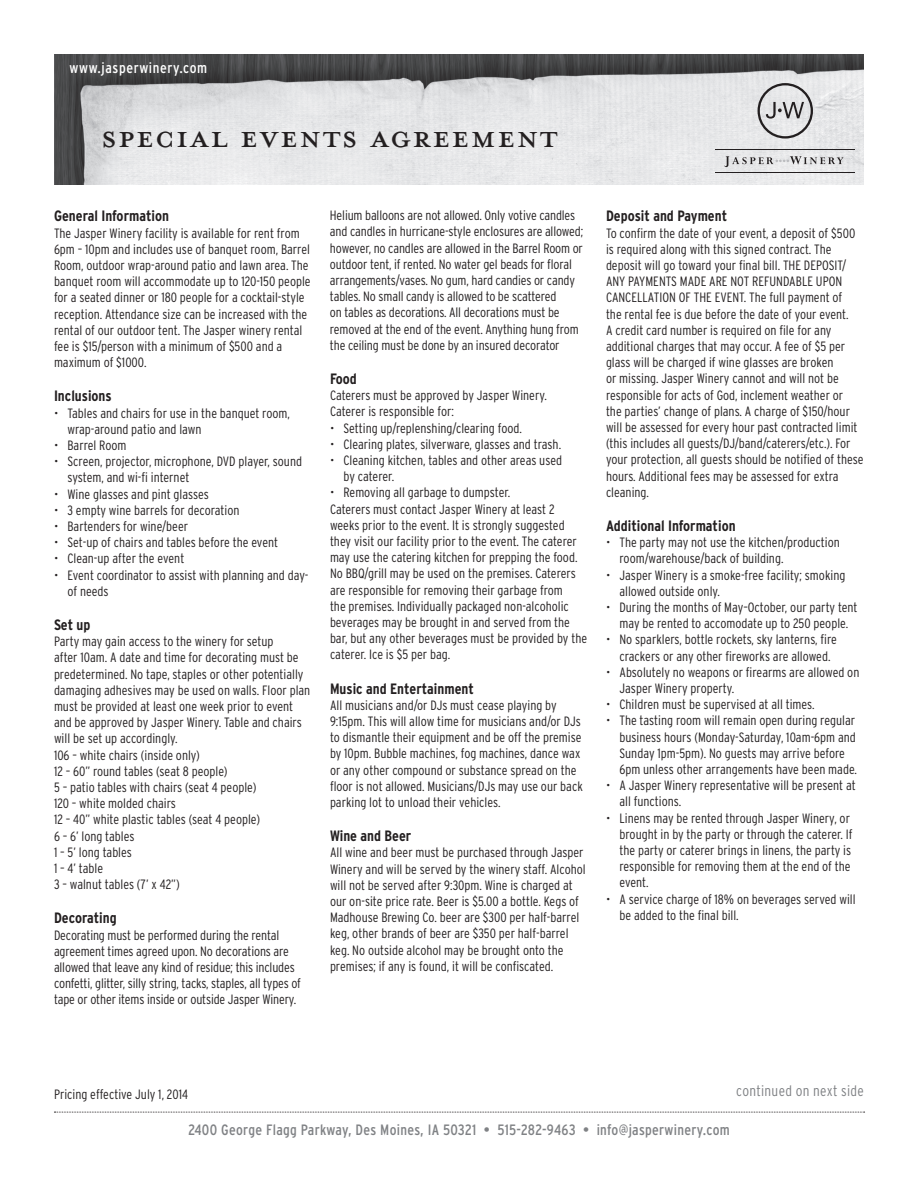
<style>
.page{position:relative;width:918px;height:1188px;background:#fff}
.page>*{position:absolute;margin:0;border:0;box-sizing:border-box;transform-origin:0 0}
.t1{font:45px "Mrs Eaves Petite Caps";letter-spacing:.02em;color:#231f20}
.t2{font:700 condensed 15px "Interstate";color:#231f20}
.t3{font:condensed 15px "Interstate";letter-spacing:.02em;color:#808285}
.t4{font:condensed 15px "Interstate";letter-spacing:.04em;color:#fff}
.t5{font:300 condensed 15px "Interstate";letter-spacing:.02em;color:#808285}
.t6{font:300 condensed 13.5px/16.2px "Interstate";color:#231f20}
</style>
<div class="page">
<img style="left:54px;top:54px;width:810px;height:130px">
<svg style="left:54px;top:1112px;width:811px;height:1px"></svg>
<svg style="left:758px;top:83px;width:55px;height:56px;background:#c2c1c3"></svg>
<hr style="left:716px;top:149px;width:139px;height:1px;background:#231f20">
<hr style="left:716px;top:172px;width:139px;height:1px;background:#231f20">
<svg style="left:724px;top:156px;width:120px;height:11px"></svg>
<p class="t4" style="left:70px;top:60px;width:139px">www.jasperwinery.com</p>
<h1 class="t1" style="left:101px;top:110px;width:458px">special events agreement</h1>
<p class="t2" style="left:54px;top:208px;width:117px">General Information</p>
<p class="t6" style="left:54px;top:225px;width:258px">The Jasper Winery facility is available for rent from 6pm – 10pm and includes use of banquet room, Barrel Room, outdoor wrap-around patio and lawn area. The banquet room will accommodate up to 120-150 people for a seated dinner or 180 people for a cocktail-style reception. Attendance size can be increased with the rental of our outdoor tent. The Jasper winery rental fee is $15/person with a minimum of $500 and a maximum of $1000.</p>
<p class="t2" style="left:54px;top:388px;width:59px">Inclusions</p>
<p class="t6" style="left:68px;top:405px;width:224px;text-indent:-14px">• Tables and chairs for use in the banquet room, wrap-around patio and lawn</p>
<p class="t6" style="left:54px;top:437px;width:74px">• Barrel Room</p>
<p class="t6" style="left:68px;top:453px;width:236px;text-indent:-14px">• Screen, projector, microphone, DVD player, sound system, and wi-fi internet</p>
<p class="t6" style="left:54px;top:486px;width:157px">• Wine glasses and pint glasses</p>
<p class="t6" style="left:54px;top:502px;width:187px">• 3 empty wine barrels for decoration</p>
<p class="t6" style="left:54px;top:518px;width:136px">• Bartenders for wine/beer</p>
<p class="t6" style="left:54px;top:534px;width:226px">• Set-up of chairs and tables before the event</p>
<p class="t6" style="left:54px;top:550px;width:132px">• Clean-up after the event</p>
<p class="t6" style="left:68px;top:567px;width:243px;text-indent:-14px">• Event coordinator to assist with planning and day&shy;of needs</p>
<p class="t2" style="left:54px;top:616px;width:38px">Set up</p>
<p class="t6" style="left:54px;top:633px;width:258px">Party may gain access to the winery for setup<br>after 10am. A date and time for decorating must be predetermined. No tape, staples or other potentially damaging adhesives may be used on walls. Floor plan must be provided at least one week prior to event and be approved by Jasper Winery. Table and chairs will be set up accordingly.<br>106 – white chairs (inside only)<br>12 – 60” round tables (seat 8 people)<br>5 – patio tables with chairs (seat 4 people)<br>120 – white molded chairs<br>12 – 40” white plastic tables (seat 4 people)<br>6 – 6’ long tables<br>1 – 5’ long tables<br>1 – 4’ table<br>3 – walnut tables (7’ x 42”)</p>
<p class="t2" style="left:54px;top:910px;width:64px">Decorating</p>
<p class="t6" style="left:54px;top:927px;width:249px">Decorating must be performed during the rental agreement times agreed upon. No decorations are allowed that leave any kind of residue; this includes confetti, glitter, silly string, tacks, staples, all types of tape or other items inside or outside Jasper Winery.</p>
<p class="t6" style="left:330px;top:207px;width:255px">Helium balloons are not allowed. Only votive candles and candles in hurricane-style enclosures are allowed; however, no candles are allowed in the Barrel Room or outdoor tent, if rented. No water gel beads for floral arrangements/vases. No gum, hard candies or candy tables. No small candy is allowed to be scattered<br>on tables as decorations. All decorations must be removed at the end of the event. Anything hung from the ceiling must be done by an insured decorator</p>
<p class="t2" style="left:330px;top:370px;width:28px">Food</p>
<p class="t6" style="left:330px;top:387px;width:218px">Caterers must be approved by Jasper Winery.<br>Caterer is responsible for:</p>
<p class="t6" style="left:330px;top:420px;width:193px">• Setting up/replenshing/clearing food.</p>
<p class="t6" style="left:330px;top:436px;width:233px">• Clearing plates, silverware, glasses and trash.</p>
<p class="t6" style="left:344px;top:452px;width:220px;text-indent:-14px">• Cleaning kitchen, tables and other areas used by caterer.</p>
<p class="t6" style="left:330px;top:484px;width:259px">• Removing all garbage to dumpster.<br>Caterers must contact Jasper Winery at least 2 weeks prior to the event. It is strongly suggested they visit our facility prior to the event. The caterer may use the catering kitchen for prepping the food.<br>No BBQ/grill may be used on the premises. Caterers are responsible for removing their garbage from<br>the premises. Individually packaged non-alcoholic beverages may be brought in and served from the bar, but any other beverages must be provided by the caterer. Ice is $5 per bag.</p>
<p class="t2" style="left:330px;top:680px;width:145px">Music and Entertainment</p>
<p class="t6" style="left:330px;top:697px;width:254px">All musicians and/or DJs must cease playing by 9:15pm. This will allow time for musicians and/or DJs to dismantle their equipment and be off the premise by 10pm. Bubble machines, fog machines, dance wax or any other compound or substance spread on the floor is not allowed. Musicians/DJs may use our back parking lot to unload their vehicles.</p>
<p class="t2" style="left:330px;top:827px;width:83px">Wine and Beer</p>
<p class="t6" style="left:330px;top:844px;width:257px">All wine and beer must be purchased through Jasper Winery and will be served by the winery staff. Alcohol will not be served after 9:30pm. Wine is charged at our on-site price rate. Beer is $5.00 a bottle. Kegs of Madhouse Brewing Co. beer are $300 per half-barrel keg, other brands of beer are $350 per half-barrel keg. No outside alcohol may be brought onto the premises; if any is found, it will be confiscated.</p>
<p class="t2" style="left:606px;top:208px;width:123px">Deposit and Payment</p>
<p class="t6" style="left:606px;top:225px;width:259px">To confirm the date of your event, a deposit of $500 is required along with this signed contract. The deposit will go toward your final bill. THE DEPOSIT/ ANY PAYMENTS MADE ARE NOT REFUNDABLE UPON CANCELLATION OF THE EVENT. The full payment of<br>the rental fee is due before the date of your event.<br>A credit card number is required on file for any additional charges that may occur. A fee of $5 per glass will be charged if wine glasses are broken<br>or missing. Jasper Winery cannot and will not be responsible for acts of God, inclement weather or<br>the parties’ change of plans. A charge of $150/hour will be assessed for every hour past contracted limit (this includes all guests/DJ/band/caterers/etc.). For your protection, all guests should be notified of these hours. Additional fees may be assessed for extra cleaning.</p>
<p class="t2" style="left:606px;top:517px;width:131px">Additional Information</p>
<p class="t6" style="left:620px;top:534px;width:222px;text-indent:-14px">• The party may not use the kitchen/production room/warehouse/back of building.</p>
<p class="t6" style="left:620px;top:567px;width:227px;text-indent:-14px">• Jasper Winery is a smoke-free facility; smoking allowed outside only.</p>
<p class="t6" style="left:606px;top:599px;width:253px;text-align:center">• During the months of May–October, our party tent may be rented to accomodate up to 250 people.</p>
<p class="t6" style="left:606px;top:631px;width:232px;text-align:center">• No sparklers, bottle rockets, sky lanterns, fire crackers or any other fireworks are allowed.</p>
<p class="t6" style="left:620px;top:664px;width:241px;text-indent:-14px">• Absolutely no weapons or firearms are allowed on<br>Jasper Winery property.</p>
<p class="t6" style="left:606px;top:696px;width:210px">• Children must be supervised at all times.</p>
<p class="t6" style="left:620px;top:712px;width:239px;text-indent:-14px">• The tasting room will remain open during regular business hours (Monday-Saturday, 10am-6pm and Sunday 1pm-5pm). No guests may arrive before 6pm unless other arrangements have been made.</p>
<p class="t6" style="left:620px;top:777px;width:238px;text-indent:-14px">• A Jasper Winery representative will be present at all functions.</p>
<p class="t6" style="left:620px;top:810px;width:235px;text-indent:-14px">• Linens may be rented through Jasper Winery, or brought in by the party or through the caterer. If the party or caterer brings in linens, the party is responsible for removing them at the end of the event.</p>
<p class="t6" style="left:620px;top:891px;width:238px;text-indent:-14px">• A service charge of 18% on beverages served will be added to the final bill.</p>
<p class="t6" style="left:54px;top:1086px;width:136px">Pricing effective July 1, 2014</p>
<p class="t5" style="left:736px;top:1082px;width:129px">continued on next side</p>
<p class="t3" style="left:188px;top:1122px;width:543px">2400 George Flagg Parkway, Des Moines, IA 50321 • 515-282-9463 • info@jasperwinery.com</p>
</div>
